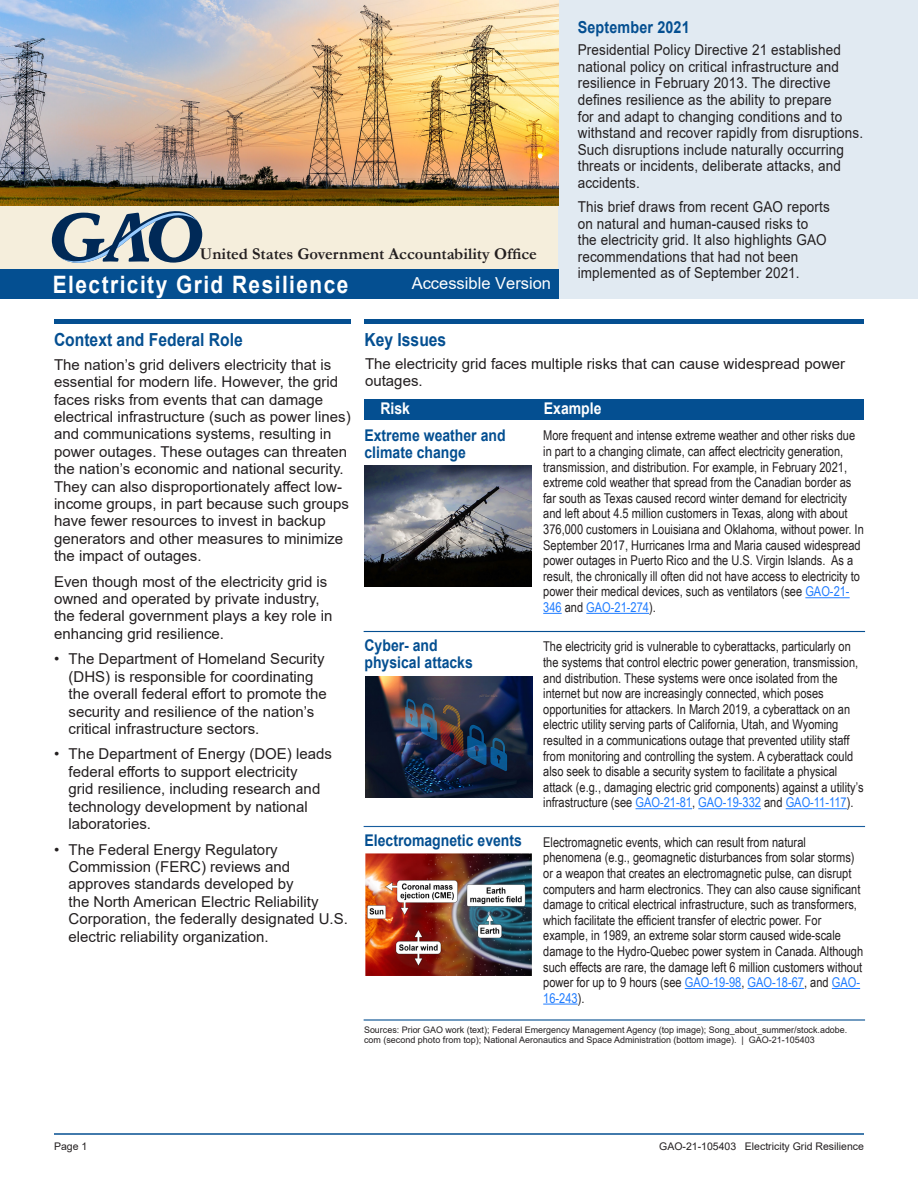
<style>
.page{position:relative;width:918px;height:1188px;background:#fff}
.page>*{position:absolute;margin:0;border:0;box-sizing:border-box;transform-origin:0 0}
.t1{font:700 24px "Arial";letter-spacing:.07em;color:#fff;scale:.87 1}
.t2{font:700 18px "Arial";color:#044f91;scale:.87 1}
.t3{font:700 16.5px "Garamond";color:#231f20}
.t4{font:16.5px "Arial";color:#fff}
.t5{font:700 16.5px "Arial";letter-spacing:.01em;color:#044f91;scale:.87 1}
.t6{font:700 16.2px/17.5px "Arial";color:#044f91;scale:.87 1}
.t7{font:700 16.2px "Arial";color:#fff;scale:.87 1}
.t8{font:15px/17.4px "Arial";color:#231f20}
.t9{font:15px/16.6px "Arial";color:#231f20;scale:.9 1}
.t10{font:13.5px/15.6px "Arial Narrow";color:#231f20}
.t11{font:10.5px "Arial";color:#231f20}
.t12{font:9px/10.5px "Arial";color:#231f20}
.s1{color:#1f7cff}
</style>
<div class="page">
<hr style="left:54px;top:1133px;width:810px;height:2px;background:#044f91">
<div style="left:364px;top:319px;width:500px;height:5px;background:#044f91"></div>
<div style="left:0;top:205px;width:918px;height:67px;background:#f5eedc"></div>
<div style="left:558px;top:0;width:360px;height:298px;background:#e1eaf2"></div>
<div style="left:0;top:269px;width:558px;height:29px;background:#044f91"></div>
<img style="left:0;top:0;width:558px;height:205px">
<div style="left:54px;top:319px;width:297px;height:5px;background:#044f91"></div>
<img style="left:364px;top:466px;width:167px;height:121px">
<div style="left:364px;top:399px;width:500px;height:21px;background:#044f91"></div>
<hr style="left:805px;top:597px;width:45px;height:1px;background:#1f7cff">
<svg style="left:543px;top:613px;width:19px;height:1px"></svg>
<hr style="left:586px;top:613px;width:63px;height:1px;background:#1f7cff">
<hr style="left:636px;top:808px;width:56px;height:1px;background:#1f7cff">
<hr style="left:698px;top:808px;width:63px;height:1px;background:#1f7cff">
<hr style="left:786px;top:808px;width:61px;height:1px;background:#1f7cff">
<hr style="left:685px;top:988px;width:56px;height:1px;background:#1f7cff">
<hr style="left:748px;top:988px;width:56px;height:1px;background:#1f7cff">
<svg style="left:832px;top:988px;width:28px;height:1px"></svg>
<hr style="left:543px;top:1004px;width:35px;height:1px;background:#1f7cff">
<img style="left:365px;top:676px;width:167px;height:122px">
<hr style="left:364px;top:631px;width:501px;height:1px;background:#044f91">
<hr style="left:364px;top:826px;width:501px;height:1px;background:#175d9e">
<hr style="left:364px;top:1019px;width:501px;height:2px;background:#044f91">
<img style="left:365px;top:854px;width:167px;height:122px">
<svg style="left:52px;top:195px;width:150px;height:68px"></svg>
<p class="t3" style="left:200px;top:243px;width:339px">United States Government Accountability Office</p>
<h1 class="t1" style="left:53px;top:267px;width:341px">Electricity Grid Resilience</h1>
<p class="t4" style="left:412px;top:272px;width:141px">Accessible Version</p>
<p class="t5" style="left:578px;top:15px;width:130px">September 2021</p>
<p class="t9" style="left:578px;top:42px;width:319px">Presidential Policy Directive 21 established national policy on critical infrastructure and resilience in February 2013. The directive defines resilience as the ability to prepare<br>for and adapt to changing conditions and to withstand and recover rapidly from disruptions.<br>Such disruptions include naturally occurring threats or incidents, deliberate attacks, and accidents.</p>
<p class="t9" style="left:578px;top:198px;width:282px">This brief draws from recent GAO reports on natural and human-caused risks to the electricity grid. It also highlights GAO recommendations that had not been implemented as of September 2021.</p>
<h2 class="t2" style="left:54px;top:327px;width:219px">Context and Federal Role</h2>
<p class="t8" style="left:54px;top:356px;width:298px">The nation’s grid delivers electricity that is essential for modern life. However, the grid faces risks from events that can damage electrical infrastructure (such as power lines) and communications systems, resulting in power outages. These outages can threaten the nation’s economic and national security.<br>They can also disproportionately affect low&shy;income groups, in part because such groups have fewer resources to invest in backup generators and other measures to minimize the impact of outages.</p>
<p class="t8" style="left:54px;top:573px;width:280px">Even though most of the electricity grid is owned and operated by private industry, the federal government plays a key role in enhancing grid resilience.</p>
<p class="t8" style="left:69px;top:650px;width:260px;text-indent:-15px">• The Department of Homeland Security (DHS) is responsible for coordinating the overall federal effort to promote the security and resilience of the nation’s critical infrastructure sectors.</p>
<p class="t8" style="left:69px;top:745px;width:265px;text-indent:-15px">• The Department of Energy (DOE) leads federal efforts to support electricity<br>grid resilience, including research and technology development by national laboratories.</p>
<p class="t8" style="left:69px;top:840px;width:281px;text-indent:-15px">• The Federal Energy Regulatory Commission (FERC) reviews and approves standards developed by<br>the North American Electric Reliability Corporation, the federally designated U.S. electric reliability organization.</p>
<h2 class="t2" style="left:364px;top:327px;width:96px">Key Issues</h2>
<p class="t8" style="left:365px;top:356px;width:482px;line-height:16.5px">The electricity grid faces multiple risks that can cause widespread power outages.</p>
<p class="t7" style="left:380px;top:397px;width:36px">Risk</p>
<p class="t7" style="left:544px;top:397px;width:68px">Example</p>
<p class="t6" style="left:365px;top:426px;width:164px">Extreme weather and climate change</p>
<p class="t10" style="left:543px;top:427px;width:322px">More frequent and intense extreme weather and other risks due in part to a changing climate, can affect electricity generation, transmission, and distribution. For example, in February 2021, extreme cold weather that spread from the Canadian border as far south as Texas caused record winter demand for electricity and left about 4.5 million customers in Texas, along with about 376,000 customers in Louisiana and Oklahoma, without power. In September 2017, Hurricanes Irma and Maria caused widespread power outages in Puerto Rico and the U.S. Virgin Islands. As a result, the chronically ill often did not have access to electricity to power their medical devices, such as ventilators (see <span class="s1">GAO-21- 346</span> and <span class="s1">GAO-21-274</span>).</p>
<p class="t6" style="left:364px;top:636px;width:126px">Cyber- and physical attacks</p>
<p class="t10" style="left:543px;top:638px;width:322px">The electricity grid is vulnerable to cyberattacks, particularly on the systems that control electric power generation, transmission, and distribution. These systems were once isolated from the internet but now are increasingly connected, which poses opportunities for attackers. In March 2019, a cyberattack on an electric utility serving parts of California, Utah, and Wyoming resulted in a communications outage that prevented utility staff from monitoring and controlling the system. A cyberattack could also seek to disable a security system to facilitate a physical attack (e.g., damaging electric grid components) against a utility’s infrastructure (see <span class="s1">GAO-21-81</span>, <span class="s1">GAO-19-332</span> and <span class="s1">GAO-11-117</span>).</p>
<p class="t6" style="left:364px;top:831px;width:183px">Electromagnetic events</p>
<p class="t10" style="left:543px;top:834px;width:322px">Electromagnetic events, which can result from natural phenomena (e.g., geomagnetic disturbances from solar storms) or a weapon that creates an electromagnetic pulse, can disrupt computers and harm electronics. They can also cause significant damage to critical electrical infrastructure, such as transformers, which facilitate the efficient transfer of electric power. For example, in 1989, an extreme solar storm caused wide-scale damage to the Hydro-Quebec power system in Canada. Although such effects are rare, the damage left 6 million customers without power for up to 9 hours (see <span class="s1">GAO-19-98</span>, <span class="s1">GAO-18-67</span>, and <span class="s1">GAO-16-243</span>).</p>
<p class="t12" style="left:364px;top:1024px;width:485px">Sources: Prior GAO work (text); Federal Emergency Management Agency (top image); Song_about_summer/stock.adobe. com (second photo from top); National Aeronautics and Space Administration (bottom image). | GAO-21-105403</p>
<p class="t11" style="left:54px;top:1139px;width:35px">Page 1</p>
<p class="t11" style="left:659px;top:1139px;width:206px">GAO-21-105403 Electricity Grid Resilience</p>
</div>
